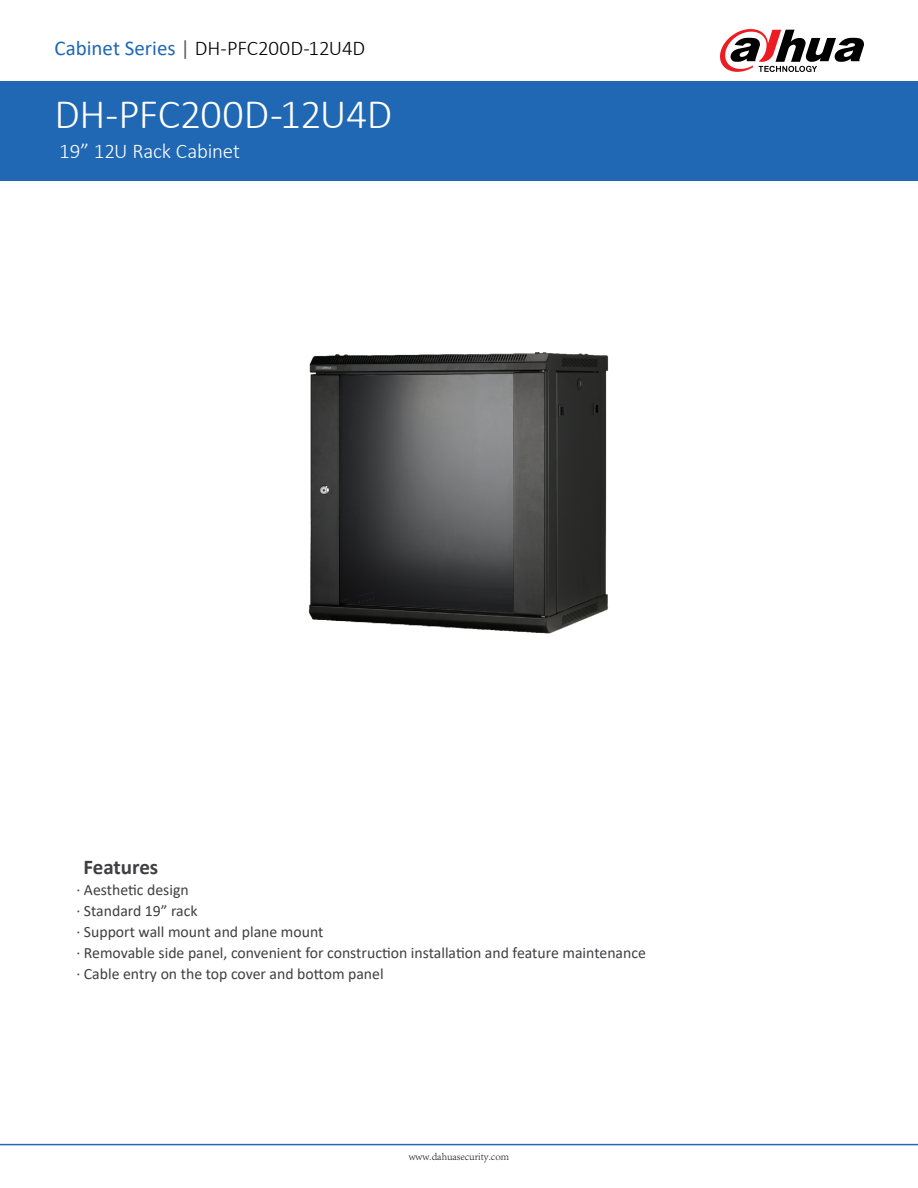
<style>
.page{position:relative;width:918px;height:1188px;background:#fff}
.page>*{position:absolute;margin:0;border:0;box-sizing:border-box;transform-origin:0 0}
.t1{font:300 42px "Calibri";letter-spacing:-.015em;color:#fff}
.t2{font:300 21px "Calibri";letter-spacing:-.01em;color:#000}
.t3{font:300 21px "Calibri";letter-spacing:-.01em;color:#fff}
.t4{font:700 21px "Calibri";color:#404042}
.t5{font:15.75px/21px "Calibri";color:#404042}
.t6{font:300 10.5px "Adobe Song Std";color:#000}
.s1{font-weight:400;color:#2068b3}
.s2{font-weight:400;color:#626466}
</style>
<div class="page">
<hr style="left:0;top:1144px;width:918px;height:1px;background:#2068b3">
<svg style="left:720px;top:29px;width:144px;height:43px"></svg>
<div style="left:0;top:81px;width:918px;height:100px;background:#2068b3"></div>
<img style="left:308px;top:352px;width:301px;height:282px">
<h2 class="t2" style="left:55px;top:35px;width:312px"><span class="s1">Cabinet Series</span> <span class="s2">|</span> DH-PFC200D-12U4D</h2>
<h1 class="t1" style="left:55px;top:88px;width:339px">DH-PFC200D-12U4D</h1>
<h2 class="t3" style="left:59px;top:138px;width:182px">19” 12U Rack Cabinet</h2>
<h2 class="t4" style="left:84px;top:853px;width:76px">Features</h2>
<p class="t5" style="left:76px;top:879px;width:571px">· Aesthetic design<br>· Standard 19” rack<br>· Support wall mount and plane mount<br>· Removable side panel, convenient for construction installation and feature maintenance · Cable entry on the top cover and bottom panel</p>
<p class="t6" style="left:409px;top:1151px;width:102px">www.dahuasecurity.com</p>
</div>
